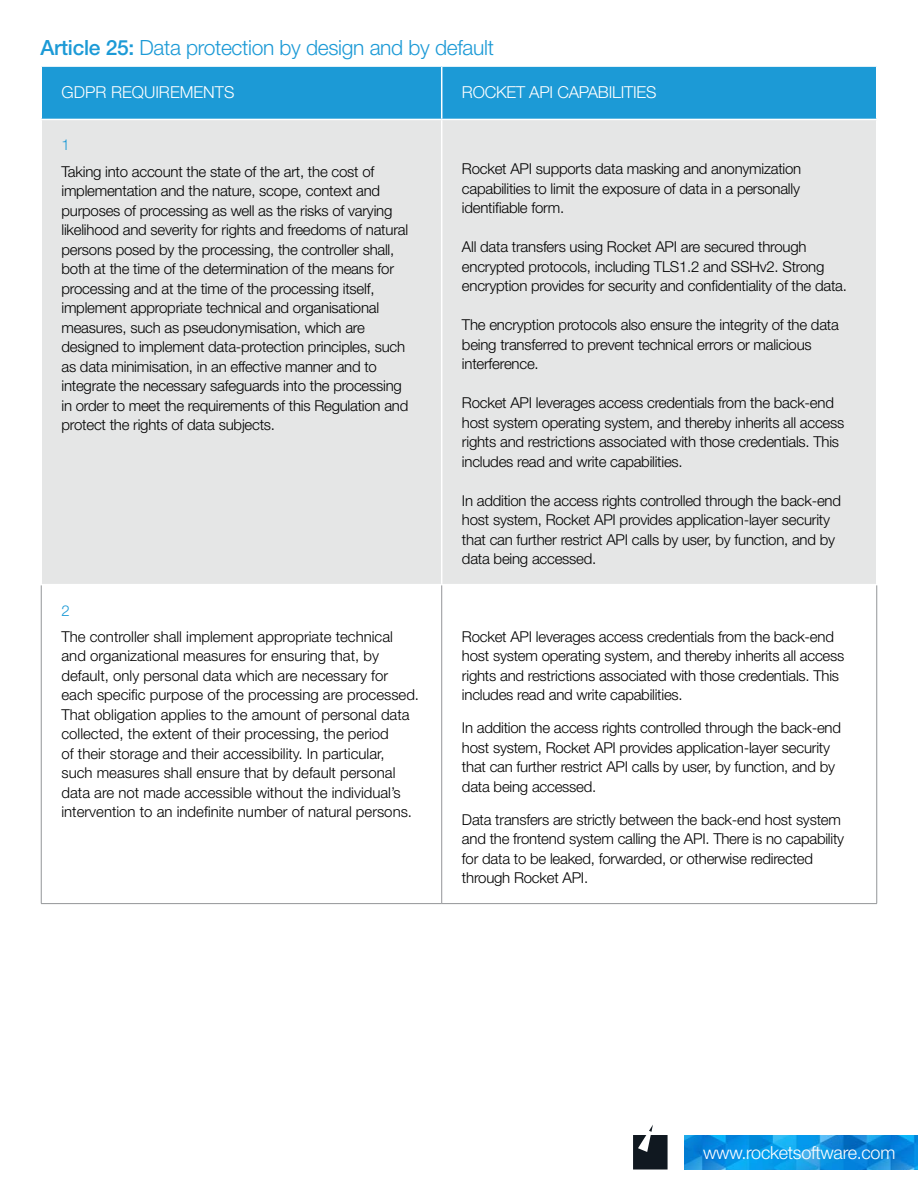
<style>
.page{position:relative;width:918px;height:1188px;background:#fff}
.page>*{position:absolute;margin:0;border:0;box-sizing:border-box;transform-origin:0 0}
.t1{font:300 21px "Helvetica Neue LT Std";letter-spacing:-.015em;color:#1c9ad6}
.t2{font:300 18px "Helvetica Neue LT Std";letter-spacing:-.015em;color:#fff}
.t3{font:300 16.5px "Helvetica Neue LT Std";letter-spacing:-.015em;color:#fff}
.t4{font:300 15px/19.5px "Helvetica Neue LT Std";letter-spacing:-.015em;color:#000}
.t5{font:300 15px "Helvetica Neue LT Std";color:#1c9ad6}
.s1{font-weight:500}
</style>
<div class="page">
<div style="left:42px;top:67px;width:834px;height:52px;background:#1c9ad6"></div>
<div style="left:42px;top:120px;width:834px;height:464px;background:#e5e6e6"></div>
<hr style="left:441px;top:67px;width:1px;height:52px;background:#fff">
<hr style="left:441px;top:120px;width:1px;height:464px;background:#fff">
<hr style="left:41px;top:585px;width:1px;height:318px;background:#939598">
<hr style="left:441px;top:585px;width:1px;height:318px;background:#939598">
<hr style="left:876px;top:585px;width:1px;height:318px;background:#939598">
<hr style="left:41px;top:903px;width:401px;height:1px;background:#939598">
<hr style="left:442px;top:903px;width:435px;height:1px;background:#939598">
<img style="left:684px;top:1135px;width:234px;height:35px">
<svg style="left:633px;top:1125px;width:35px;height:45px"></svg>
<h1 class="t1" style="left:40px;top:35px;width:455px"><span class="s1">Article 25:</span> Data protection by design and by default</h1>
<p class="t3" style="left:62px;top:82px;width:175px">GDPR REQUIREMENTS</p>
<p class="t3" style="left:462px;top:82px;width:196px">ROCKET API CAPABILITIES</p>
<p class="t5" style="left:62px;top:136px;width:10px">1</p>
<p class="t4" style="left:62px;top:161px;width:348px">Taking into account the state of the art, the cost of implementation and the nature, scope, context and purposes of processing as well as the risks of varying likelihood and severity for rights and freedoms of natural persons posed by the processing, the controller shall, both at the time of the determination of the means for processing and at the time of the processing itself, implement appropriate technical and organisational measures, such as pseudonymisation, which are designed to implement data-protection principles, such as data minimisation, in an effective manner and to integrate the necessary safeguards into the processing in order to meet the requirements of this Regulation and protect the rights of data subjects.</p>
<p class="t4" style="left:462px;top:159px;width:341px;text-align:justify">Rocket API supports data masking and anonymization capabilities to limit the exposure of data in a personally identifiable form.</p>
<p class="t4" style="left:462px;top:237px;width:387px">All data transfers using Rocket API are secured through encrypted protocols, including TLS1.2 and SSHv2. Strong encryption provides for security and confidentiality of the data.</p>
<p class="t4" style="left:462px;top:315px;width:378px">The encryption protocols also ensure the integrity of the data being transferred to prevent technical errors or malicious interference.</p>
<p class="t4" style="left:462px;top:393px;width:384px">Rocket API leverages access credentials from the back-end host system operating system, and thereby inherits all access rights and restrictions associated with those credentials. This includes read and write capabilities.</p>
<p class="t4" style="left:462px;top:491px;width:381px">In addition the access rights controlled through the back-end host system, Rocket API provides application-layer security that can further restrict API calls by user, by function, and by data being accessed.</p>
<p class="t5" style="left:62px;top:601px;width:10px">2</p>
<p class="t4" style="left:62px;top:626px;width:359px">The controller shall implement appropriate technical and organizational measures for ensuring that, by default, only personal data which are necessary for each specific purpose of the processing are processed.<br>That obligation applies to the amount of personal data collected, the extent of their processing, the period<br>of their storage and their accessibility. In particular, such measures shall ensure that by default personal data are not made accessible without the individual’s intervention to an indefinite number of natural persons.</p>
<p class="t4" style="left:462px;top:626px;width:384px">Rocket API leverages access credentials from the back-end host system operating system, and thereby inherits all access rights and restrictions associated with those credentials. This includes read and write capabilities.</p>
<p class="t4" style="left:462px;top:718px;width:381px">In addition the access rights controlled through the back-end host system, Rocket API provides application-layer security that can further restrict API calls by user, by function, and by data being accessed.</p>
<p class="t4" style="left:462px;top:809px;width:384px">Data transfers are strictly between the back-end host system and the frontend system calling the API. There is no capability for data to be leaked, forwarded, or otherwise redirected through Rocket API.</p>
<p class="t2" style="left:703px;top:1141px;width:194px">www.rocketsoftware.com</p>
</div>
